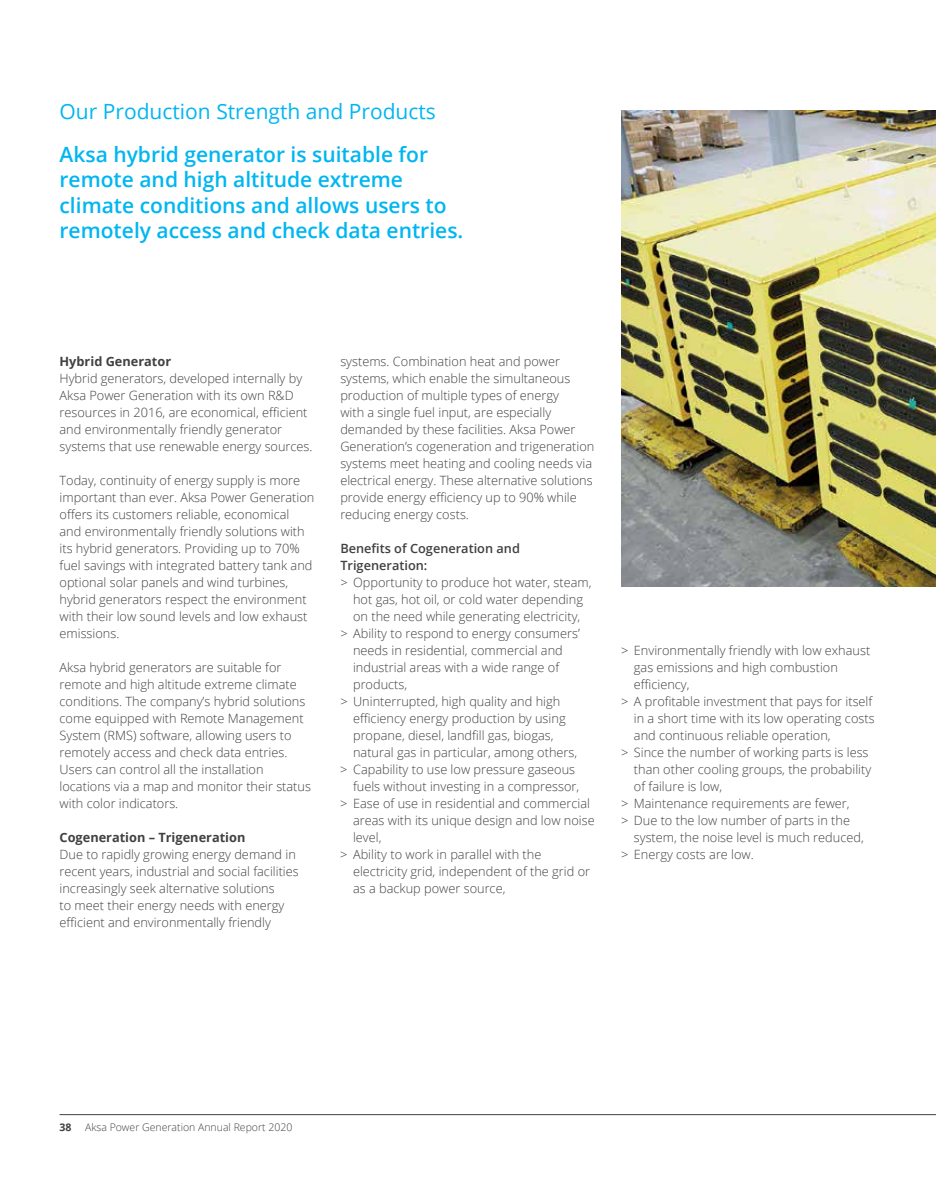
<style>
.page{position:relative;width:936px;height:1191px;background:#fff}
.page>*{position:absolute;margin:0;border:0;box-sizing:border-box;transform-origin:0 0}
.t1{font:600 21px/25.5px "Open Sans";color:#00b6f1}
.t2{font:21px "Open Sans";color:#00b6f1}
.t3{font:300 12.75px/17px "Open Sans";color:#414042}
.t4{font:700 12.75px "Open Sans";color:#414042}
.t5{font:600 12.75px/17px "Open Sans";color:#414042}
.t6{font:300 10.5px "Open Sans";color:#414042}
.t7{font:700 10.5px "Open Sans";color:#414042}
</style>
<div class="page">
<hr style="left:60px;top:1114px;width:875px;height:1px;background:#414042">
<img style="left:621px;top:111px;width:314px;height:476px">
<h1 class="t2" style="left:60px;top:97px;width:378px">Our Production Strength and Products</h1>
<h1 class="t1" style="left:60px;top:141px;width:405px">Aksa hybrid generator is suitable for remote and high altitude extreme climate conditions and allows users to remotely access and check data entries.</h1>
<p class="t4" style="left:60px;top:352px;width:113px">Hybrid Generator</p>
<p class="t3" style="left:60px;top:369px;width:254px">Hybrid generators, developed internally by Aksa Power Generation with its own R&amp;D resources in 2016, are economical, efficient and environmentally friendly generator systems that use renewable energy sources.</p>
<p class="t3" style="left:60px;top:471px;width:256px">Today, continuity of energy supply is more important than ever. Aksa Power Generation offers its customers reliable, economical and environmentally friendly solutions with its hybrid generators. Providing up to 70% fuel savings with integrated battery tank and optional solar panels and wind turbines, hybrid generators respect the environment with their low sound levels and low exhaust emissions.</p>
<p class="t3" style="left:60px;top:658px;width:253px">Aksa hybrid generators are suitable for remote and high altitude extreme climate conditions. The company’s hybrid solutions come equipped with Remote Management System (RMS) software, allowing users to remotely access and check data entries.<br>Users can control all the installation locations via a map and monitor their status with color indicators.</p>
<p class="t4" style="left:60px;top:828px;width:187px">Cogeneration – Trigeneration</p>
<p class="t3" style="left:60px;top:845px;width:241px">Due to rapidly growing energy demand in recent years, industrial and social facilities increasingly seek alternative solutions<br>to meet their energy needs with energy efficient and environmentally friendly</p>
<p class="t3" style="left:340px;top:352px;width:255px">systems. Combination heat and power systems, which enable the simultaneous production of multiple types of energy<br>with a single fuel input, are especially demanded by these facilities. Aksa Power Generation’s cogeneration and trigeneration systems meet heating and cooling needs via electrical energy. These alternative solutions provide energy efficiency up to 90% while reducing energy costs.</p>
<p class="t5" style="left:340px;top:539px;width:181px">Benefits of Cogeneration and<br>Trigeneration:</p>
<p class="t3" style="left:340px;top:573px;width:253px">&gt; Opportunity to produce hot water, steam,</p>
<p class="t3" style="left:353px;top:590px;width:231px">hot gas, hot oil, or cold water depending</p>
<p class="t3" style="left:353px;top:607px;width:229px">on the need while generating electricity,</p>
<p class="t3" style="left:340px;top:624px;width:241px">&gt; Ability to respond to energy consumers’</p>
<p class="t3" style="left:353px;top:641px;width:211px">needs in residential, commercial and</p>
<p class="t3" style="left:353px;top:658px;width:208px">industrial areas with a wide range of</p>
<p class="t3" style="left:353px;top:675px;width:56px">products,</p>
<p class="t3" style="left:340px;top:692px;width:221px">&gt; Uninterrupted, high quality and high</p>
<p class="t3" style="left:353px;top:709px;width:214px">efficiency energy production by using</p>
<p class="t3" style="left:353px;top:726px;width:202px">propane, diesel, landfill gas, biogas,</p>
<p class="t3" style="left:353px;top:743px;width:225px">natural gas in particular, among others,</p>
<p class="t3" style="left:340px;top:760px;width:236px">&gt; Capability to use low pressure gaseous</p>
<p class="t3" style="left:353px;top:777px;width:227px">fuels without investing in a compressor,</p>
<p class="t3" style="left:340px;top:794px;width:251px">&gt; Ease of use in residential and commercial</p>
<p class="t3" style="left:353px;top:811px;width:243px">areas with its unique design and low noise</p>
<p class="t3" style="left:353px;top:828px;width:30px">level,</p>
<p class="t3" style="left:340px;top:846px;width:203px">&gt; Ability to work in parallel with the</p>
<p class="t3" style="left:353px;top:863px;width:238px">electricity grid, independent of the grid or</p>
<p class="t3" style="left:353px;top:880px;width:154px">as a backup power source,</p>
<p class="t3" style="left:621px;top:641px;width:251px">&gt; Environmentally friendly with low exhaust</p>
<p class="t3" style="left:634px;top:658px;width:205px">gas emissions and high combustion</p>
<p class="t3" style="left:634px;top:675px;width:57px">efficiency,</p>
<p class="t3" style="left:621px;top:692px;width:253px">&gt; A profitable investment that pays for itself</p>
<p class="t3" style="left:634px;top:709px;width:242px">in a short time with its low operating costs</p>
<p class="t3" style="left:634px;top:726px;width:198px">and continuous reliable operation,</p>
<p class="t3" style="left:621px;top:743px;width:249px">&gt; Since the number of working parts is less</p>
<p class="t3" style="left:634px;top:760px;width:239px">than other cooling groups, the probability</p>
<p class="t3" style="left:634px;top:777px;width:90px">of failure is low,</p>
<p class="t3" style="left:621px;top:794px;width:230px">&gt; Maintenance requirements are fewer,</p>
<p class="t3" style="left:621px;top:811px;width:230px">&gt; Due to the low number of parts in the</p>
<p class="t3" style="left:633px;top:828px;width:231px">system, the noise level is much reduced,</p>
<p class="t3" style="left:621px;top:845px;width:134px">&gt; Energy costs are low.</p>
<p class="t7" style="left:60px;top:1120px;width:13px">38</p>
<p class="t6" style="left:85px;top:1120px;width:209px">Aksa Power Generation Annual Report 2020</p>
</div>
